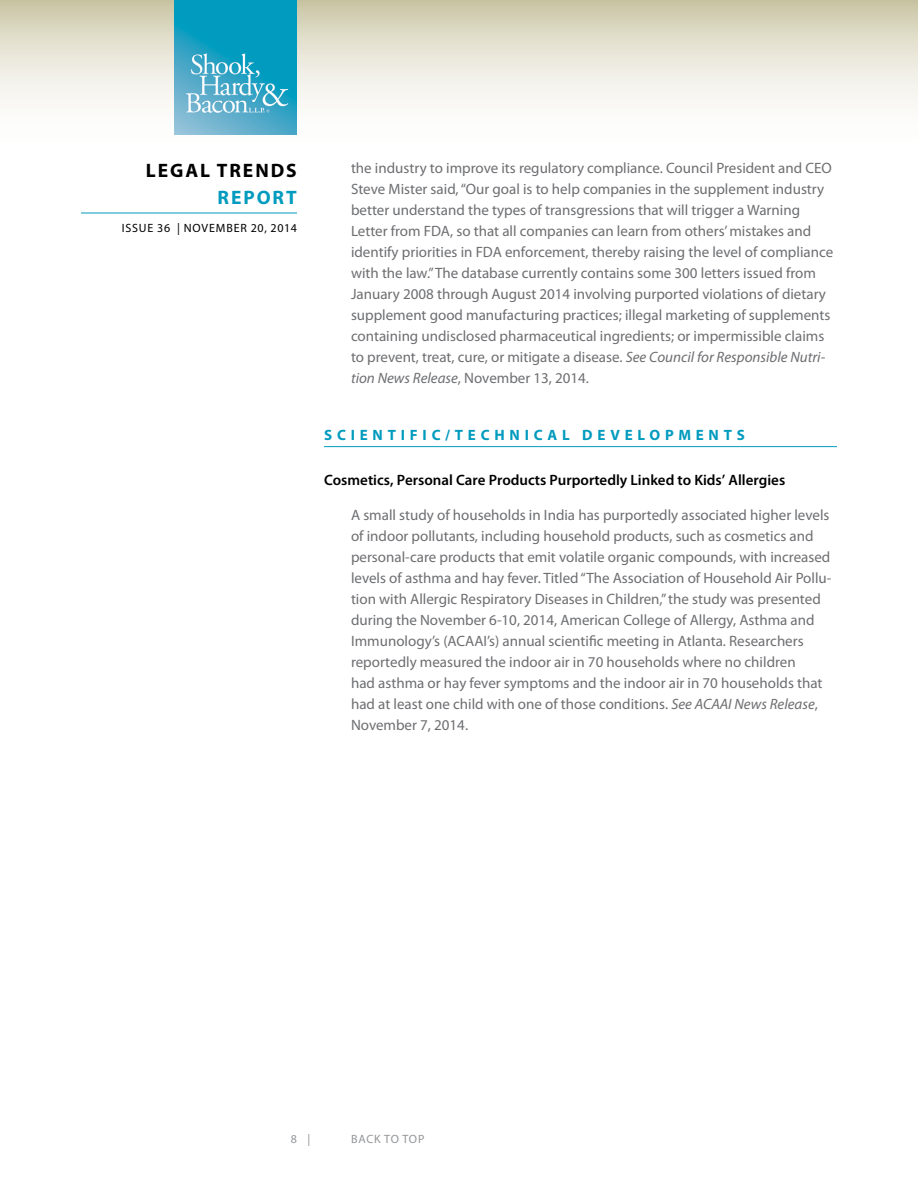
<style>
.page{position:relative;width:918px;height:1188px;background:#fff}
.page>*{position:absolute;margin:0;border:0;box-sizing:border-box;transform-origin:0 0}
.t1{font:700 19.5px "Myriad Pro";letter-spacing:.1em;color:#000}
.t2{font:700 19.5px "Myriad Pro";letter-spacing:.1em;color:#009bbe}
.t3{font:15px/21px "Myriad Pro";color:#6d6e71}
.t4{font:600 15px "Myriad Pro";color:#000}
.t5{font:700 15px "Myriad Pro";letter-spacing:.32em;color:#009bbe}
.t6{font:12px "Myriad Pro";letter-spacing:.07em;color:#000}
.t7{font:12px "Myriad Pro";letter-spacing:.05em;color:#939598}
.s1{font-style:italic}
</style>
<div class="page">
<svg style="left:0;top:0;width:918px;height:135px"></svg>
<hr style="left:81px;top:213px;width:216px;height:1px;background:#009bbe">
<img style="left:175px;top:0;width:122px;height:135px">
<hr style="left:324px;top:446px;width:513px;height:1px;background:#009bbe">
<h1 class="t1" style="left:146px;top:157px;width:152px">LEGAL TRENDS</h1>
<h1 class="t2" style="left:218px;top:184px;width:81px">REPORT</h1>
<p class="t6" style="left:122px;top:221px;width:177px">ISSUE 36 | NOVEMber 20, 2014</p>
<p class="t3" style="left:351px;top:157px;width:484px">the industry to improve its regulatory compliance. Council President and CEO Steve Mister said, “Our goal is to help companies in the supplement industry better understand the types of transgressions that will trigger a Warning Letter from FDA, so that all companies can learn from others’ mistakes and identify priorities in FDA enforcement, thereby raising the level of compliance with the law.” The database currently contains some 300 letters issued from January 2008 through August 2014 involving purported violations of dietary supplement good manufacturing practices; illegal marketing of supplements containing undisclosed pharmaceutical ingredients; or impermissible claims to prevent, treat, cure, or mitigate a disease. <span class="s1">See Council for Responsible Nutri&shy;tion News Release</span>, November 13, 2014.</p>
<p class="t5" style="left:324px;top:425px;width:49px">SCIENT</p>
<p class="t5" style="left:401px;top:425px;width:146px">IF IC/TEC HN ICAL</p>
<p class="t5" style="left:582px;top:425px;width:56px">DE VELOP</p>
<p class="t5" style="left:678px;top:425px;width:31px">M ENTS</p>
<p class="t4" style="left:324px;top:471px;width:463px">Cosmetics, Personal Care Products Purportedly Linked to Kids’ Allergies</p>
<p class="t3" style="left:351px;top:504px;width:482px">A small study of households in I ndia has purportedly associated higher levels of indoor pollutants, including household products, such as cosmetics and personal-care products that emit volatile organic compounds, with increased levels of asthma and hay fever. Titled “The Association of Household Air Pollu&shy;tion with Allergic Respiratory Diseases in Children,” the study was presented during the November 6-10, 2014, American College of Allergy, Asthma and<br>I mmunology’s (ACAAI’s) annual scientific meeting in Atlanta. Researchers reportedly measured the indoor air in 70 households where no children<br>had asthma or hay fever symptoms and the indoor air in 70 households that had at least one child with one of those conditions. <span class="s1">See ACAAI News Release</span>, November 7, 2014.</p>
<p class="t7" style="left:291px;top:1132px;width:21px">8 |</p>
<p class="t7" style="left:351px;top:1132px;width:75px">back to top</p>
</div>
